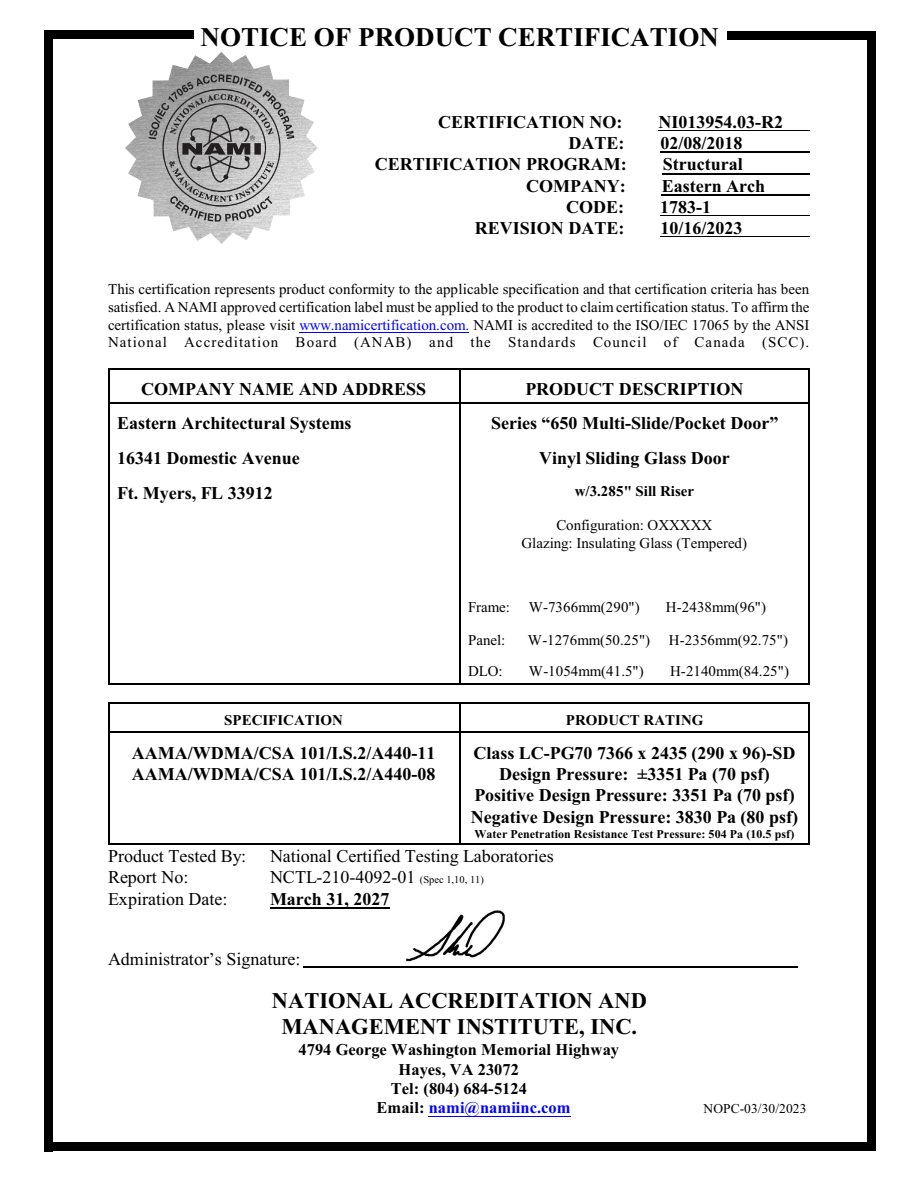
<style>
.page{position:relative;width:918px;height:1188px;background:#fff}
.page>*{position:absolute;margin:0;border:0;box-sizing:border-box;transform-origin:0 0}
.t1{font:700 27px "Times New Roman";color:#000}
.t2{font:700 22.5px/26.2px "Times New Roman";color:#000;text-align:center}
.t3{font:700 18px/21.3px "Times New Roman";color:#000}
.t4{font:18px "Times New Roman";color:#000}
.t5{font:700 16.5px "Times New Roman";color:#000}
.t6{font:700 16.5px "Times New Roman";color:#00f}
.t7{font:15px/17.7px "Times New Roman";letter-spacing:.005em;color:#000;text-align:justify}
.t8{font:700 15px "Times New Roman";color:#000}
.t9{font:13.5px "Times New Roman";letter-spacing:.005em;color:#000}
.t10{font:700 12px "Times New Roman";letter-spacing:.005em;color:#000}
.s1{color:#00f}
.s2{font-size:10.5px}
.s3{color:#000}
</style>
<div class="page">
<hr style="left:108px;top:369px;width:351px;height:1px;background:#000">
<hr style="left:108px;top:370px;width:1px;height:33px;background:#000">
<hr style="left:108px;top:402px;width:351px;height:1px;background:#000">
<hr style="left:809px;top:369px;width:1px;height:34px;background:#000">
<hr style="left:459px;top:369px;width:351px;height:1px;background:#000">
<hr style="left:459px;top:370px;width:1px;height:33px;background:#000">
<hr style="left:459px;top:402px;width:349px;height:1px;background:#000">
<hr style="left:108px;top:403px;width:1px;height:35px;background:#000">
<hr style="left:809px;top:403px;width:1px;height:35px;background:#000">
<hr style="left:459px;top:403px;width:1px;height:35px;background:#000">
<hr style="left:108px;top:438px;width:1px;height:34px;background:#000">
<hr style="left:809px;top:438px;width:1px;height:34px;background:#000">
<hr style="left:459px;top:438px;width:1px;height:34px;background:#000">
<hr style="left:108px;top:472px;width:1px;height:35px;background:#000">
<hr style="left:809px;top:472px;width:1px;height:35px;background:#000">
<hr style="left:459px;top:472px;width:1px;height:35px;background:#000">
<hr style="left:108px;top:507px;width:1px;height:48px;background:#000">
<hr style="left:809px;top:507px;width:1px;height:48px;background:#000">
<hr style="left:459px;top:507px;width:1px;height:48px;background:#000">
<hr style="left:108px;top:556px;width:1px;height:33px;background:#000">
<hr style="left:809px;top:556px;width:1px;height:33px;background:#000">
<hr style="left:459px;top:556px;width:1px;height:33px;background:#000">
<hr style="left:108px;top:589px;width:1px;height:33px;background:#000">
<hr style="left:809px;top:589px;width:1px;height:33px;background:#000">
<hr style="left:459px;top:589px;width:1px;height:33px;background:#000">
<hr style="left:108px;top:622px;width:1px;height:31px;background:#000">
<hr style="left:809px;top:622px;width:1px;height:31px;background:#000">
<hr style="left:459px;top:622px;width:1px;height:31px;background:#000">
<hr style="left:108px;top:683px;width:351px;height:1px;background:#000">
<hr style="left:108px;top:653px;width:1px;height:30px;background:#000">
<hr style="left:809px;top:653px;width:1px;height:31px;background:#000">
<hr style="left:459px;top:683px;width:351px;height:1px;background:#000">
<hr style="left:459px;top:653px;width:1px;height:30px;background:#000">
<hr style="left:108px;top:702px;width:351px;height:1px;background:#000">
<hr style="left:108px;top:703px;width:1px;height:30px;background:#000">
<hr style="left:108px;top:731px;width:351px;height:2px;background:#000">
<hr style="left:809px;top:702px;width:1px;height:31px;background:#000">
<hr style="left:459px;top:702px;width:351px;height:1px;background:#000">
<hr style="left:459px;top:703px;width:1px;height:30px;background:#000">
<hr style="left:459px;top:731px;width:349px;height:2px;background:#000">
<hr style="left:108px;top:844px;width:351px;height:1px;background:#000">
<hr style="left:108px;top:733px;width:1px;height:111px;background:#000">
<hr style="left:809px;top:733px;width:1px;height:112px;background:#000">
<hr style="left:459px;top:844px;width:351px;height:1px;background:#000">
<hr style="left:459px;top:733px;width:1px;height:111px;background:#000">
<img style="left:125px;top:52px;width:193px;height:192px">
<hr style="left:659px;top:130px;width:151px;height:1px;background:#000">
<hr style="left:660px;top:152px;width:150px;height:1px;background:#000">
<hr style="left:663px;top:173px;width:147px;height:1px;background:#000">
<hr style="left:662px;top:194px;width:148px;height:1px;background:#000">
<hr style="left:660px;top:215px;width:150px;height:1px;background:#000">
<hr style="left:660px;top:236px;width:150px;height:1px;background:#000">
<hr style="left:300px;top:332px;width:169px;height:1px;background:#00f">
<hr style="left:270px;top:908px;width:119px;height:1px;background:#000">
<hr style="left:429px;top:1116px;width:142px;height:1px;background:#00f">
<div style="left:867px;top:32px;width:8px;height:1119px;background:#000"></div>
<div style="left:728px;top:32px;width:147px;height:8px;background:#000"></div>
<div style="left:44px;top:31px;width:9px;height:1120px;background:#000"></div>
<div style="left:44px;top:30px;width:150px;height:9px;background:#000"></div>
<hr style="left:303px;top:966px;width:495px;height:2px;background:#000">
<div style="left:44px;top:1142px;width:831px;height:9px;background:#000"></div>
<img style="left:406px;top:910px;width:99px;height:52px">
<h1 class="t1" style="left:201px;top:28px;width:520px">NOTICE OF PRODUCT CERTIFICATION</h1>
<p class="t3" style="left:438px;top:113px;width:186px">CERTIFICATION NO:</p>
<p class="t3" style="left:659px;top:113px;width:126px">NI013954.03-R2</p>
<p class="t3" style="left:568px;top:134px;width:57px">DATE:</p>
<p class="t3" style="left:660px;top:134px;width:84px">02/08/2018</p>
<p class="t3" style="left:375px;top:155px;width:254px">CERTIFICATION PROGRAM:</p>
<p class="t3" style="left:663px;top:155px;width:81px">Structural</p>
<p class="t3" style="left:526px;top:177px;width:101px">COMPANY:</p>
<p class="t3" style="left:662px;top:177px;width:105px">Eastern Arch</p>
<p class="t3" style="left:566px;top:198px;width:59px">CODE:</p>
<p class="t3" style="left:660px;top:198px;width:52px">1783-1</p>
<p class="t3" style="left:475px;top:219px;width:151px">REVISION DATE:</p>
<p class="t3" style="left:660px;top:219px;width:84px">10/16/2023</p>
<p class="t7" style="left:108px;top:282px;width:703px">This certification represents product conformity to the applicable specification and that certification criteria has been satisfied. A NAMI approved certification label must be applied to the product to claim certification status. To affirm the certification status, please visit <span class="s1">www.namicertification.com.</span> NAMI is accredited to the ISO/IEC 17065 by the ANSI National Accreditation Board (ANAB) and the Standards Council of Canada (SCC).</p>
<p class="t3" style="left:141px;top:380px;width:287px">COMPANY NAME AND ADDRESS</p>
<p class="t3" style="left:525px;top:380px;width:220px">PRODUCT DESCRIPTION</p>
<p class="t3" style="left:117px;top:415px;width:236px">Eastern Architectural Systems</p>
<p class="t3" style="left:491px;top:415px;width:289px">Series “650 Multi-Slide/Pocket Door”</p>
<p class="t3" style="left:117px;top:449px;width:184px">16341 Domestic Avenue</p>
<p class="t3" style="left:539px;top:449px;width:192px">Vinyl Sliding Glass Door</p>
<p class="t3" style="left:117px;top:484px;width:157px">Ft. Myers, FL 33912</p>
<p class="t8" style="left:575px;top:485px;width:121px">w/3.285" Sill Riser</p>
<p class="t7" style="left:521px;top:517px;width:227px;text-align:center">Configuration: OXXXXX<br>Glazing: Insulating Glass (Tempered)</p>
<p class="t7" style="left:468px;top:600px;width:173px">Frame: W-7366mm(290")</p>
<p class="t7" style="left:666px;top:600px;width:102px">H-2438mm(96")</p>
<p class="t7" style="left:468px;top:633px;width:39px">Panel:</p>
<p class="t7" style="left:528px;top:633px;width:124px">W-1276mm(50.25")</p>
<p class="t7" style="left:669px;top:633px;width:121px">H-2356mm(92.75")</p>
<p class="t7" style="left:468px;top:664px;width:36px">DLO:</p>
<p class="t7" style="left:529px;top:664px;width:117px">W-1054mm(41.5")</p>
<p class="t7" style="left:670px;top:664px;width:121px">H-2140mm(84.25")</p>
<p class="t8" style="left:224px;top:715px;width:120px">SPECIFICATION</p>
<p class="t8" style="left:566px;top:715px;width:139px">PRODUCT RATING</p>
<p class="t3" style="left:132px;top:744px;width:305px">AAMA/WDMA/CSA 101/I.S.2/A440-11<br>AAMA/WDMA/CSA 101/I.S.2/A440-08</p>
<p class="t3" style="left:471px;top:744px;width:329px;text-align:center">Class LC-PG70 7366 x 2435 (290 x 96)-SD Design Pressure: ±3351 Pa (70 psf)<br>Positive Design Pressure: 3351 Pa (70 psf)<br>Negative Design Pressure: 3830 Pa (80 psf)</p>
<p class="t10" style="left:475px;top:830px;width:321px">Water Penetration Resistance Test Pressure: 504 Pa (10.5 psf)</p>
<p class="t4" style="left:108px;top:850px;width:140px">Product Tested By:</p>
<p class="t4" style="left:270px;top:850px;width:285px">National Certified Testing Laboratories</p>
<p class="t4" style="left:108px;top:871px;width:82px">Report No:</p>
<p class="t4" style="left:270px;top:871px;width:215px">NCTL-210-4092-01 <span class="s2">(Spec 1,10, 11)</span></p>
<p class="t4" style="left:108px;top:892px;width:121px">Expiration Date:</p>
<p class="t3" style="left:270px;top:890px;width:121px">March 31, 2027</p>
<p class="t4" style="left:108px;top:953px;width:194px">Administrator’s Signature:</p>
<h2 class="t2" style="left:272px;top:990px;width:376px">NATIONAL ACCREDITATION AND<br>MANAGEMENT INSTITUTE, INC.</h2>
<p class="t5" style="left:299px;top:1044px;width:322px">4794 George Washington Memorial Highway</p>
<p class="t5" style="left:399px;top:1063px;width:122px">Hayes, VA 23072</p>
<p class="t5" style="left:391px;top:1083px;width:138px">Tel: (804) 684-5124</p>
<p class="t6" style="left:377px;top:1102px;width:195px"><span class="s3">Email:</span> nami@namiinc.com</p>
<p class="t9" style="left:704px;top:1104px;width:104px">NOPC-03/30/2023</p>
</div>
